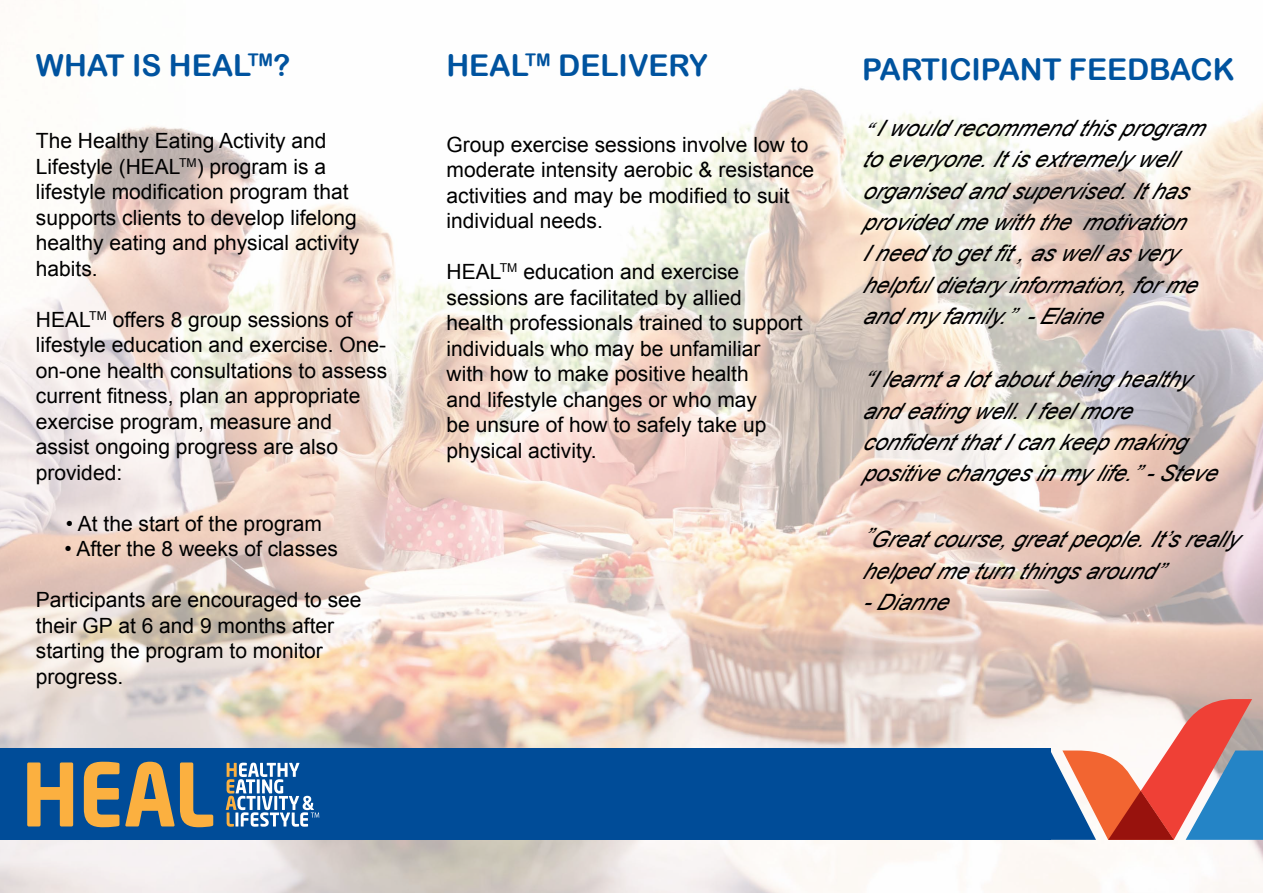
<style>
.page{position:relative;width:1263px;height:893px;background:#fff}
.page>*{position:absolute;margin:0;border:0;box-sizing:border-box;transform-origin:0 0}
.t1{font:30px "Arial Rounded MT Bold";color:#00539f}
.t2{font:italic 22.5px/31.3px "Arial";color:#000}
.t3{font:21px/25.5px "Arial";color:#000}
</style>
<div class="page">
<img style="left:0;top:88px;width:1263px;height:805px">
<div style="left:0;top:749px;width:1050px;height:91px;background:#004c98"></div>
<svg style="left:27px;top:762px;width:46px;height:64px"></svg>
<svg style="left:84px;top:762px;width:35px;height:65px"></svg>
<svg style="left:125px;top:762px;width:88px;height:65px"></svg>
<svg style="left:226px;top:763px;width:93px;height:64px"></svg>
<svg style="left:846px;top:699px;width:417px;height:141px"></svg>
<h1 class="t1" style="left:36px;top:48px;width:49px">WHAT</h1>
<h1 class="t1" style="left:132px;top:48px;width:160px">IS HEAL<sup>TM</sup>?</h1>
<p class="t3" style="left:36px;top:128px;width:325px">The Healthy Eating Activity and<br>Lifestyle (HEAL<sup>TM</sup>) program is a lifestyle modification program that supports clients to develop lifelong healthy eating and physical activity habits.</p>
<p class="t3" style="left:36px;top:307px;width:353px">HEAL<sup>TM</sup> offers 8 group sessions of lifestyle education and exercise. One&shy;on-one health consultations to assess current fitness, plan an appropriate exercise program, measure and assist ongoing progress are also provided:</p>
<p class="t3" style="left:66px;top:511px;width:257px">• At the start of the program</p>
<p class="t3" style="left:64px;top:536px;width:275px">• After the 8 weeks of classes</p>
<p class="t3" style="left:36px;top:587px;width:327px">Participants are encouraged to see their GP at 6 and 9 months after starting the program to monitor progress.</p>
<h1 class="t1" style="left:446px;top:48px;width:132px">HEAL<sup>TM</sup> DEL</h1>
<h1 class="t1" style="left:619px;top:48px;width:91px">IVERY</h1>
<p class="t3" style="left:446px;top:132px;width:369px">Group exercise sessions involve low to moderate intensity aerobic &amp; resistance activities and may be modified to suit individual needs.</p>
<p class="t3" style="left:446px;top:260px;width:358px">HEAL<sup>TM</sup> education and exercise sessions are facilitated by allied health professionals trained to support individuals who may be unfamiliar with how to make positive health<br>and lifestyle changes or who may<br>be unsure of how to safely take up physical activity.</p>
<h1 class="t1" style="left:862px;top:52px;width:39px">PART</h1>
<h1 class="t1" style="left:940px;top:52px;width:150px">ICIPANT FEED</h1>
<h1 class="t1" style="left:1149px;top:52px;width:87px">BACK</h1>
<p class="t2" style="left:862px;top:113px;width:354px">“Iwouldrecommendthisprogram toeveryone.Itisextremelywell organisedandsupervised.Ithas providedmewiththe motivation<br>Ineedtogetfit,aswellasvery helpfuldietaryinformation,forme andmyfamily.” -Elaine</p>
<p class="t2" style="left:862px;top:364px;width:366px">“Ilearntalotaboutbeinghealthy andeatingwell.Ifeelmore confidentthatIcankeepmaking positivechangesinmylife.”-Steve</p>
<p class="t2" style="left:862px;top:524px;width:388px">”Greatcourse,greatpeople.It’sreally helpedmeturnthingsaround” -Dianne</p>
</div>
